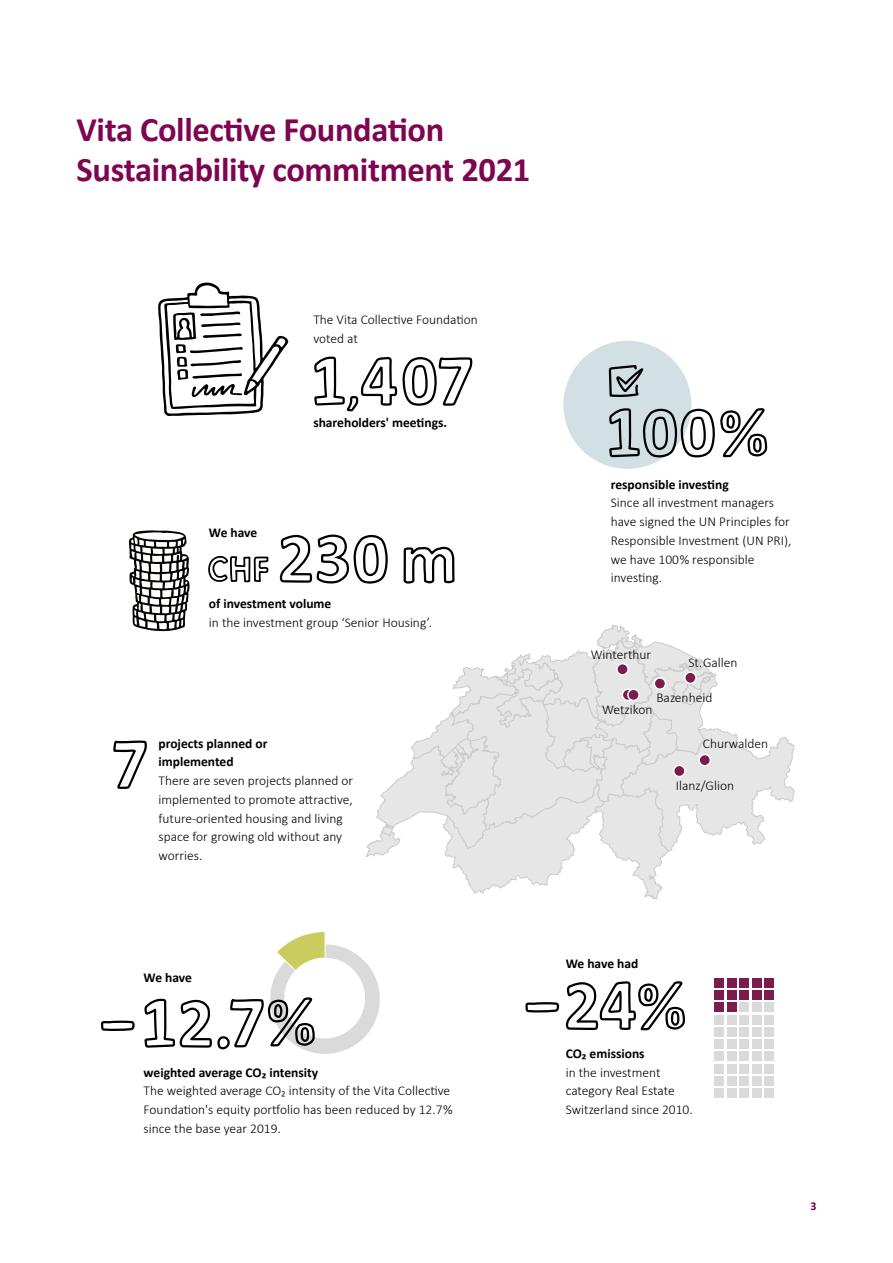
<style>
.page{position:relative;width:893px;height:1263px;background:#fff}
.page>*{position:absolute;margin:0;border:0;box-sizing:border-box;transform-origin:0 0}
.t1{font:700 34.5px/40.5px "Calibri";letter-spacing:-.01em;color:#7d0551}
.t2{font:300 13.5px/18.8px "Calibri";color:#000}
.t3{font:700 13.5px/18.8px "Calibri";color:#000}
.t4{font:700 12px "Calibri";color:#7d0551}
</style>
<div class="page">
<div style="left:715px;top:1088px;width:9px;height:9px;background:#dadada"></div>
<div style="left:727px;top:1088px;width:9px;height:9px;background:#dadada"></div>
<div style="left:740px;top:1088px;width:9px;height:9px;background:#dadada"></div>
<div style="left:752px;top:1088px;width:9px;height:9px;background:#dadada"></div>
<div style="left:765px;top:1088px;width:9px;height:9px;background:#dadada"></div>
<svg style="left:101px;top:282px;width:694px;height:804px"></svg>
<h1 class="t1" style="left:77px;top:109px;width:455px">Vita Collective Foundation<br>Sustainability commitment 2021</h1>
<p class="t2" style="left:313px;top:309px;width:166px">The Vita Collective Foundation voted at</p>
<p class="t3" style="left:209px;top:523px;width:50px">We have</p>
<p class="t3" style="left:313px;top:413px;width:135px">shareholders' meetings.</p>
<p class="t3" style="left:209px;top:594px;width:124px">of investment volume</p>
<p class="t2" style="left:209px;top:612px;width:225px">in the investment group ‘Senior Housing’.</p>
<p class="t3" style="left:159px;top:734px;width:111px">projects planned or implemented</p>
<p class="t2" style="left:159px;top:770px;width:196px">There are seven projects planned or implemented to promote attractive, future-oriented housing and living space for growing old without any worries.</p>
<p class="t3" style="left:144px;top:968px;width:50px">We have</p>
<p class="t3" style="left:144px;top:1063px;width:176px">weighted average CO₂ intensity</p>
<p class="t2" style="left:144px;top:1081px;width:311px">The weighted average CO₂ intensity of the Vita Collective<br>Foundation's equity portfolio has been reduced by 12.7% since the base year 2019.</p>
<p class="t3" style="left:611px;top:475px;width:119px">responsible investing</p>
<p class="t2" style="left:611px;top:493px;width:182px">Since all investment managers have signed the UN Principles for<br>Responsible Investment (UN PRI), we have 100% responsible investing.</p>
<p class="t2" style="left:591px;top:645px;width:62px">Winterthur</p>
<p class="t2" style="left:688px;top:653px;width:51px">St.Gallen</p>
<p class="t2" style="left:656px;top:687px;width:57px">Bazenheid</p>
<p class="t2" style="left:602px;top:699px;width:52px">Wetzikon</p>
<p class="t2" style="left:703px;top:734px;width:67px">Churwalden</p>
<p class="t2" style="left:676px;top:776px;width:60px">Ilanz/Glion</p>
<p class="t3" style="left:566px;top:954px;width:74px">We have had</p>
<p class="t3" style="left:566px;top:1044px;width:80px">CO₂ emissions</p>
<p class="t2" style="left:566px;top:1062px;width:128px">in the investment category Real Estate<br>Switzerland since 2010.</p>
<p class="t4" style="left:810px;top:1198px;width:8px">3</p>
</div>
